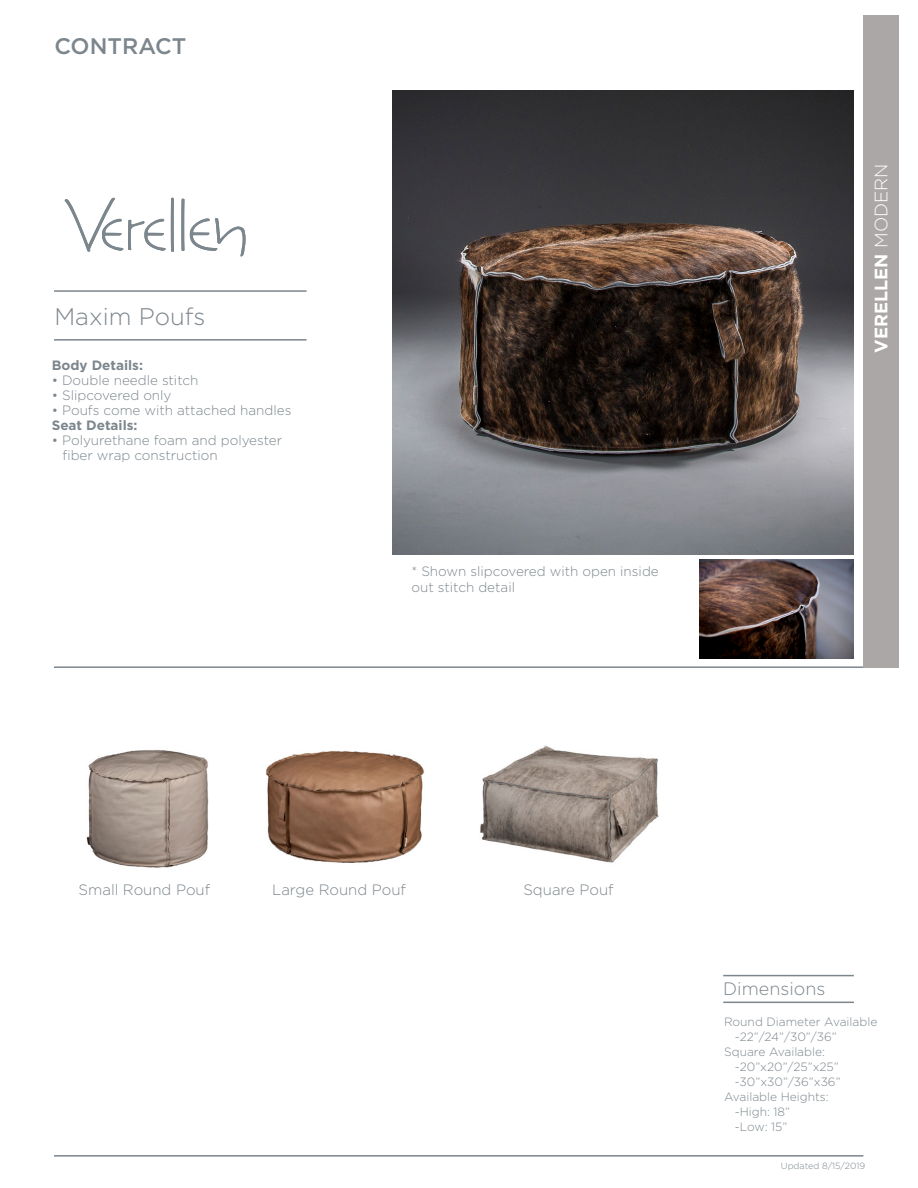
<style>
.page{position:relative;width:918px;height:1188px;background:#fff}
.page>*{position:absolute;margin:0;border:0;box-sizing:border-box;transform-origin:0 0}
.t1{font:300 24px "Gotham";color:#7c868d}
.t2{font:500 22.5px "Gotham";color:#7c868d}
.t3{font:700 18px "Gotham";color:#fff}
.t4{font:300 18px "Gotham";color:#7c868d}
.t5{font:300 15px "Gotham";color:#7c868d}
.t6{font:300 13.5px/16.2px "Gotham";color:#7c868d}
.t7{font:700 13.5px "Gotham";color:#7c868d}
.t8{font:300 12px/15px "Gotham";color:#7c868d}
.t9{font:300 9px "Gotham";color:#7c868d}
.s1{font-weight:300}
</style>
<div class="page">
<hr style="left:54px;top:339px;width:253px;height:2px;background:#7c868d">
<hr style="left:54px;top:290px;width:253px;height:2px;background:#7c868d">
<hr style="left:54px;top:666px;width:809px;height:2px;background:#7c868d">
<hr style="left:54px;top:1155px;width:809px;height:2px;background:#7c868d">
<svg style="left:64px;top:198px;width:110px;height:54px"></svg>
<svg style="left:181px;top:199px;width:65px;height:57px"></svg>
<hr style="left:723px;top:1002px;width:131px;height:1px;background:#7c868d">
<hr style="left:723px;top:975px;width:131px;height:1px;background:#7c868d">
<div style="left:863px;top:15px;width:35px;height:653px;background:#aaa7a6"></div>
<img style="left:86px;top:750px;width:123px;height:118px">
<img style="left:480px;top:745px;width:179px;height:118px">
<img style="left:266px;top:750px;width:158px;height:113px">
<img style="left:392px;top:91px;width:462px;height:463px">
<img style="left:700px;top:560px;width:154px;height:98px">
<p class="t2" style="left:54px;top:32px;width:133px">CONTRACT</p>
<p class="t1" style="left:54px;top:302px;width:152px">Maxim Poufs</p>
<p class="t7" style="left:52px;top:357px;width:93px">Body Details:</p>
<p class="t6" style="left:52px;top:372px;width:148px">• Double needle stitch</p>
<p class="t6" style="left:52px;top:387px;width:121px">• Slipcovered only</p>
<p class="t6" style="left:52px;top:402px;width:241px">• Poufs come with attached handles</p>
<p class="t7" style="left:52px;top:417px;width:87px">Seat Details:</p>
<p class="t6" style="left:52px;top:432px;width:232px">• Polyurethane foam and polyester</p>
<p class="t6" style="left:62px;top:447px;width:157px">fiber wrap construction</p>
<p class="t6" style="left:411px;top:562px;width:249px">* Shown slipcovered with open inside out stitch detail</p>
<p class="t3" style="left:869px;top:352px;width:190px;rotate:-90deg">VERELLEN <span class="s1">MODERN</span></p>
<p class="t5" style="left:79px;top:881px;width:133px">Small Round Pouf</p>
<p class="t5" style="left:272px;top:881px;width:135px">Large Round Pouf</p>
<p class="t5" style="left:523px;top:881px;width:92px">Square Pouf</p>
<p class="t4" style="left:723px;top:977px;width:104px">Dimensions</p>
<p class="t8" style="left:735px;top:1014px;width:144px;text-indent:-11px">Round Diameter Available -22”/24”/30”/36”</p>
<p class="t8" style="left:724px;top:1044px;width:102px">Square Available:</p>
<p class="t8" style="left:735px;top:1059px;width:105px">-20”x20”/25”x25”</p>
<p class="t8" style="left:735px;top:1074px;width:107px">-30”x30”/36”x36”</p>
<p class="t8" style="left:724px;top:1089px;width:106px">Available Heights:</p>
<p class="t8" style="left:735px;top:1104px;width:57px">-High: 18”</p>
<p class="t8" style="left:735px;top:1119px;width:54px">-Low: 15”</p>
<p class="t9" style="left:781px;top:1160px;width:86px">Updated 8/15/2019</p>
</div>
